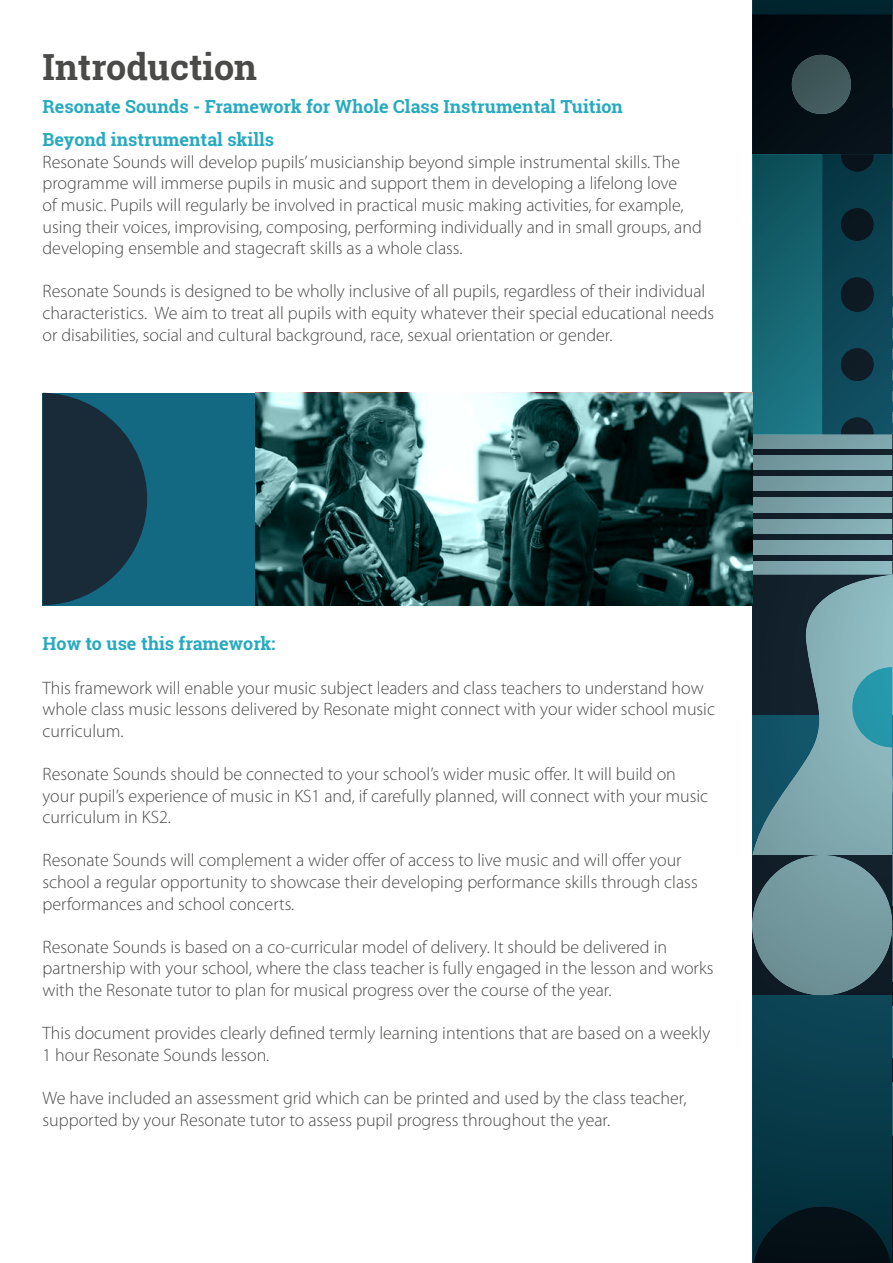
<style>
.page{position:relative;width:893px;height:1263px;background:#fff}
.page>*{position:absolute;margin:0;border:0;box-sizing:border-box;transform-origin:0 0}
.t1{font:700 36px "Roboto Slab";color:#4a4a49}
.t2{font:300 18px/21.6px "Myriad Pro";color:#4a4a49}
.t3{font:700 18px/33px "Roboto Slab";color:#27aabf}
</style>
<div class="page">
<svg style="left:752px;top:0;width:141px;height:1263px;background:#2f5963"></svg>
<div style="left:752px;top:0;width:140px;height:14px;background:#00252f"></div>
<div style="left:43px;top:393px;width:212px;height:212px;background:#136882"></div>
<svg style="left:43px;top:393px;width:104px;height:212px"></svg>
<svg style="left:255px;top:393px;width:497px;height:212px;background:#3e6262"></svg>
<h1 class="t1" style="left:43px;top:43px;width:216px">Introduction</h1>
<p class="t3" style="left:43px;top:90px;width:582px">Resonate Sounds - Framework for Whole Class Instrumental Tuition<br>Beyond instrumental skills</p>
<p class="t2" style="left:43px;top:151px;width:661px">Resonate Sounds will develop pupils’ musicianship beyond simple instrumental skills. The programme will immerse pupils in music and support them in developing a lifelong love<br>of music. Pupils will regularly be involved in practical music making activities, for example, using their voices, improvising, composing, performing individually and in small groups, and developing ensemble and stagecraft skills as a whole class.</p>
<p class="t2" style="left:43px;top:281px;width:673px">Resonate Sounds is designed to be wholly inclusive of all pupils, regardless of their individual characteristics. We aim to treat all pupils with equity whatever their special educational needs or disabilities, social and cultural background, race, sexual orientation or gender.</p>
<p class="t3" style="left:43px;top:627px;width:234px">How to use this framework:</p>
<p class="t2" style="left:43px;top:677px;width:674px">This framework will enable your music subject leaders and class teachers to understand how whole class music lessons delivered by Resonate might connect with your wider school music curriculum.</p>
<p class="t2" style="left:43px;top:763px;width:667px">Resonate Sounds should be connected to your school’s wider music offer. It will build on your pupil’s experience of music in KS1 and, if carefully planned, will connect with your music curriculum in KS2.</p>
<p class="t2" style="left:43px;top:850px;width:657px">Resonate Sounds will complement a wider offer of access to live music and will offer your school a regular opportunity to showcase their developing performance skills through class performances and school concerts.</p>
<p class="t2" style="left:43px;top:936px;width:672px">Resonate Sounds is based on a co-curricular model of delivery. It should be delivered in partnership with your school, where the class teacher is fully engaged in the lesson and works with the Resonate tutor to plan for musical progress over the course of the year.</p>
<p class="t2" style="left:43px;top:1023px;width:669px">This document provides clearly defined termly learning intentions that are based on a weekly<br>1 hour Resonate Sounds lesson.</p>
<p class="t2" style="left:43px;top:1087px;width:645px">We have included an assessment grid which can be printed and used by the class teacher, supported by your Resonate tutor to assess pupil progress throughout the year.</p>
</div>
